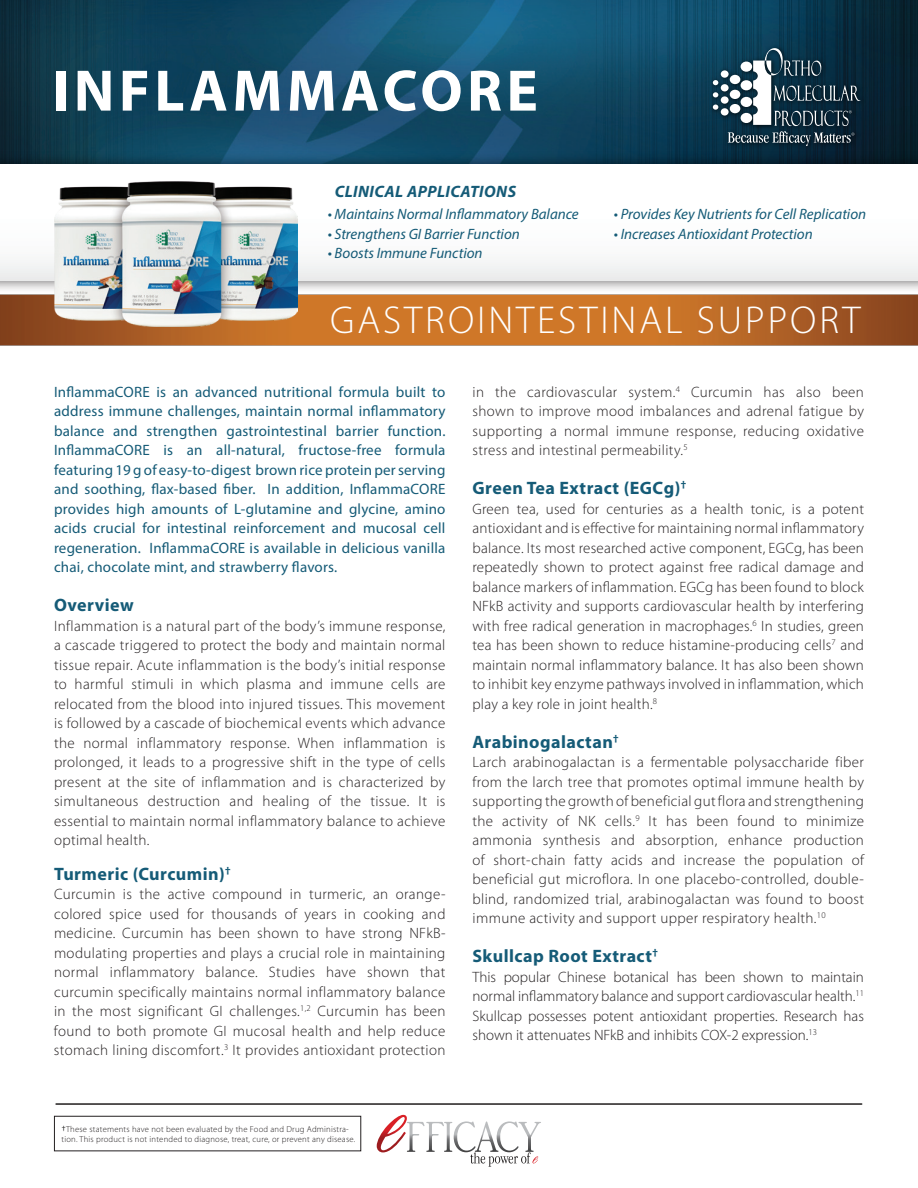
<style>
.page{position:relative;width:918px;height:1188px;background:#fff}
.page>*{position:absolute;margin:0;border:0;box-sizing:border-box;transform-origin:0 0}
.t1{font:700 58.95px "Myriad Pro";letter-spacing:.075em;color:#fff}
.t2{font:300 39px "Myriad Pro";letter-spacing:.075em;color:#fff}
.t3{font:700 18px "Myriad Pro";letter-spacing:.025em;color:#155b77}
.t4{font:italic 700 16.5px "Myriad Pro";letter-spacing:.025em;color:#155b77}
.t5{font:300 15px/19.5px "Myriad Pro";letter-spacing:.025em;color:#231f20;text-align:justify}
.t6{font:15px/19.5px "Myriad Pro";letter-spacing:.015em;color:#155b77;text-align:justify}
.t7{font:italic 15px "Myriad Pro";color:#155b77}
.t8{font:300 8.7px/10.4px "Myriad Pro";letter-spacing:.025em;color:#231f20}
.s1{font-family:"Calibri";font-size:9px;color:#000}
</style>
<div class="page">
<img style="left:0;top:0;width:918px;height:148px">
<img style="left:0;top:148px;width:918px;height:16px">
<img style="left:0;top:262px;width:918px;height:84px">
<img style="left:707px;top:43px;width:161px;height:111px">
<div style="left:721px;top:70px;width:8px;height:8px;background:#fff;border-radius:50%"></div>
<div style="left:721px;top:84px;width:8px;height:7px;background:#fff;border-radius:50%"></div>
<div style="left:721px;top:96px;width:8px;height:8px;background:#fff;border-radius:50%"></div>
<div style="left:721px;top:108px;width:8px;height:8px;background:#fff;border-radius:50%"></div>
<svg style="left:713px;top:80px;width:5px;height:5px"></svg>
<svg style="left:713px;top:92px;width:5px;height:5px"></svg>
<svg style="left:713px;top:105px;width:5px;height:5px"></svg>
<svg style="left:728px;top:48px;width:133px;height:98px;background:#3c5563"></svg>
<svg style="left:377px;top:1115px;width:164px;height:52px"></svg>
<hr style="left:56px;top:1103px;width:806px;height:2px;background:#211e1e">
<div style="left:54px;top:1116px;width:307px;height:35px;border:1px solid #231f20"></div>
<img style="left:54px;top:181px;width:243px;height:146px">
<h1 class="t1" style="left:52px;top:52px;width:487px">INFLAMMACORE</h1>
<p class="t4" style="left:335px;top:180px;width:183px">CLINICAL APPLICATIONS</p>
<p class="t7" style="left:328px;top:205px;width:252px">• Maintains Normal Inflammatory Balance</p>
<p class="t7" style="left:328px;top:224px;width:194px">• Strengthens GI Barrier Function</p>
<p class="t7" style="left:328px;top:244px;width:156px">• Boosts Immune Function</p>
<p class="t7" style="left:614px;top:205px;width:254px">• Provides Key Nutrients for Cell Replication</p>
<p class="t7" style="left:614px;top:224px;width:200px">• Increases Antioxidant Protection</p>
<h2 class="t2" style="left:330px;top:296px;width:532px">GASTROINTESTINAL SUPPORT</h2>
<p class="t6" style="left:54px;top:382px;width:393px">InflammaCORE is an advanced nutritional formula built to address immune challenges, maintain normal inflammatory balance and strengthen gastrointestinal barrier function.<br>InflammaCORE is an all-natural, fructose-free formula featuring 19 g of easy-to-digest brown rice protein per serving and soothing, flax-based fiber. In addition, InflammaCORE provides high amounts of L-glutamine and glycine, amino acids crucial for intestinal reinforcement and mucosal cell regeneration. InflammaCORE is available in delicious vanilla chai, chocolate mint, and strawberry flavors.</p>
<p class="t3" style="left:54px;top:593px;width:81px">Overview</p>
<p class="t5" style="left:54px;top:616px;width:393px">Inflammation is a natural part of the body’s immune response, a cascade triggered to protect the body and maintain normal tissue repair. Acute inflammation is the body’s initial response to harmful stimuli in which plasma and immune cells are relocated from the blood into injured tissues. This movement is followed by a cascade of biochemical events which advance the normal inflammatory response. When inflammation is prolonged, it leads to a progressive shift in the type of cells present at the site of inflammation and is characterized by simultaneous destruction and healing of the tissue. It is essential to maintain normal inflammatory balance to achieve optimal health.</p>
<p class="t3" style="left:54px;top:862px;width:178px">Turmeric (Curcumin)<sup>†</sup></p>
<p class="t5" style="left:54px;top:884px;width:393px">Curcumin is the active compound in turmeric, an orange&shy;colored spice used for thousands of years in cooking and medicine. Curcumin has been shown to have strong NFkB&shy;modulating properties and plays a crucial role in maintaining normal inflammatory balance. Studies have shown that curcumin specifically maintains normal inflammatory balance in the most significant GI challenges.<sup>1,2</sup> Curcumin has been found to both promote GI mucosal health and help reduce stomach lining discomfort.<sup>3</sup> It provides antioxidant protection</p>
<p class="t8" style="left:62px;top:1124px;width:295px"><span class="s1">†</span>These statements have not been evaluated by the Food and Drug Administra&shy;tion. This product is not intended to diagnose, treat, cure, or prevent any disease.</p>
<p class="t5" style="left:472px;top:382px;width:393px">in the cardiovascular system.<sup>4</sup> Curcumin has also been shown to improve mood imbalances and adrenal fatigue by supporting a normal immune response, reducing oxidative stress and intestinal permeability.<sup>5</sup></p>
<p class="t3" style="left:472px;top:476px;width:215px">Green Tea Extract (EGCg)<sup>†</sup></p>
<p class="t5" style="left:472px;top:499px;width:393px">Green tea, used for centuries as a health tonic, is a potent antioxidant and is effective for maintaining normal inflammatory balance. Its most researched active component, EGCg, has been repeatedly shown to protect against free radical damage and balance markers of inflammation. EGCg has been found to block NFkB activity and supports cardiovascular health by interfering with free radical generation in macrophages.<sup>6</sup> In studies, green tea has been shown to reduce histamine-producing cells<sup>7</sup> and maintain normal inflammatory balance. It has also been shown to inhibit key enzyme pathways involved in inflammation, which play a key role in joint health.<sup>8</sup></p>
<p class="t3" style="left:472px;top:730px;width:148px">Arabinogalactan<sup>†</sup></p>
<p class="t5" style="left:472px;top:752px;width:393px">Larch arabinogalactan is a fermentable polysaccharide fiber from the larch tree that promotes optimal immune health by supporting the growth of beneficial gut flora and strengthening the activity of NK cells.<sup>9</sup> It has been found to minimize ammonia synthesis and absorption, enhance production of short-chain fatty acids and increase the population of beneficial gut microflora. In one placebo-controlled, double&shy;blind, randomized trial, arabinogalactan was found to boost immune activity and support upper respiratory health.<sup>10</sup></p>
<p class="t3" style="left:472px;top:944px;width:187px">Skullcap Root Extract<sup>†</sup></p>
<p class="t5" style="left:472px;top:967px;width:393px">This popular Chinese botanical has been shown to maintain normal inflammatory balance and support cardiovascular health.<sup>11<br></sup>Skullcap possesses potent antioxidant properties. Research has shown it attenuates NFkB and inhibits COX-2 expression.<sup>13</sup></p>
</div>
